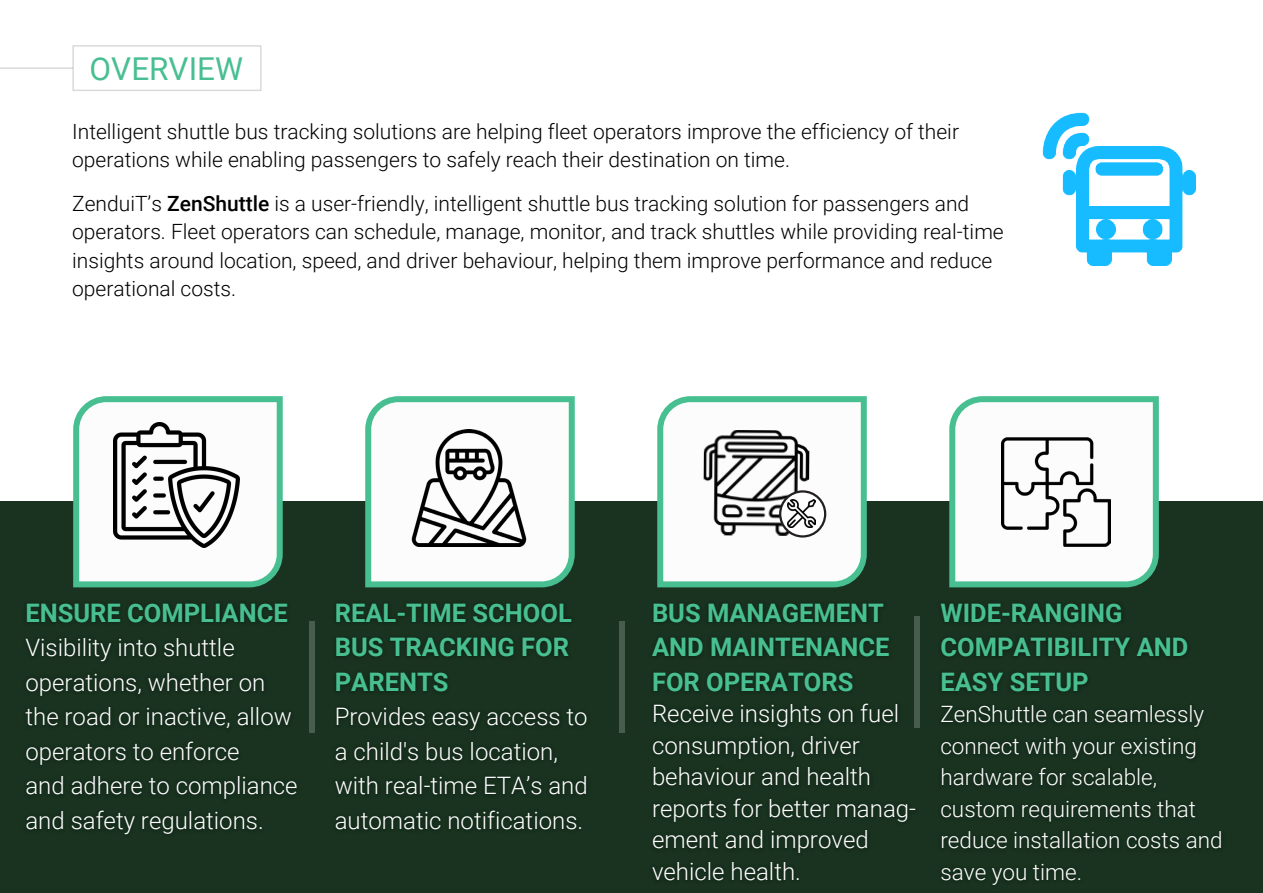
<style>
.page{position:relative;width:1263px;height:893px;background:#fff}
.page>*{position:absolute;margin:0;border:0;box-sizing:border-box;transform-origin:0 0}
.t1{font:31.5px "Roboto";color:#48bf91}
.t2{font:700 25.5px/34.5px "Roboto";color:#48bf91}
.t3{font:300 24px/34.5px "Roboto";color:#fff}
.t4{font:300 22.5px/31.5px "Roboto";color:#fff}
.t5{font:300 21px/28.5px "Roboto";color:#000}
.s1{font-weight:500}
</style>
<div class="page">
<div style="left:0;top:502px;width:1263px;height:391px;background:#193320"></div>
<hr style="left:0;top:67px;width:73px;height:2px;background:#000">
<svg style="left:73px;top:396px;width:210px;height:191px"></svg>
<svg style="left:365px;top:396px;width:210px;height:191px"></svg>
<svg style="left:657px;top:396px;width:210px;height:191px"></svg>
<svg style="left:949px;top:396px;width:210px;height:191px"></svg>
<div style="left:309px;top:621px;width:6px;height:111px;background:#485d4e"></div>
<div style="left:619px;top:621px;width:6px;height:111px;background:#485d4e"></div>
<img style="left:114px;top:422px;width:125px;height:126px">
<img style="left:1042px;top:112px;width:154px;height:154px">
<img style="left:1002px;top:438px;width:108px;height:108px">
<img style="left:410px;top:429px;width:118px;height:118px">
<img style="left:703px;top:430px;width:106px;height:106px">
<svg style="left:780px;top:491px;width:45px;height:45px"></svg>
<div style="left:779px;top:490px;width:47px;height:48px;border:2px solid #231f20;border-radius:50%"></div>
<img style="left:788px;top:500px;width:28px;height:28px">
<img style="left:654px;top:604px;width:266px;height:275px">
<h1 class="t1" style="left:90px;top:47px;width:155px">OVERVIEW</h1>
<p class="t5" style="left:72px;top:116px;width:888px">Intelligent shuttle bus tracking solutions are helping fleet operators improve the efficiency of their operations while enabling passengers to safely reach their destination on time.</p>
<p class="t5" style="left:72px;top:188px;width:933px">ZenduiT’s <span class="s1">ZenShuttle</span> is a user-friendly, intelligent shuttle bus tracking solution for passengers and operators. Fleet operators can schedule, manage, monitor, and track shuttles while providing real-time insights around location, speed, and driver behaviour, helping them improve performance and reduce operational costs.</p>
<p class="t2" style="left:25px;top:594px;width:264px">ENSURE COMPLIANCE</p>
<p class="t3" style="left:25px;top:630px;width:274px">Visibility into shuttle operations, whether on the road or inactive, allow operators to enforce<br>and adhere to compliance and safety regulations.</p>
<p class="t2" style="left:335px;top:594px;width:239px;text-align:justify">REAL-TIME SCHOOL BUS TRACKING FOR PARENTS</p>
<p class="t3" style="left:335px;top:699px;width:254px">Provides easy access to a child's bus location, with real-time ETA’s and automatic notifications.</p>
<p class="t2" style="left:652px;top:594px;width:239px">BUS MANAGEMENT<br>AND MAINTENANCE<br>FOR OPERATORS</p>
<p class="t3" style="left:652px;top:697px;width:265px;line-height:31.5px">Receive insights on fuel consumption, driver behaviour and health reports for better manag&shy;ement and improved vehicle health.</p>
<p class="t2" style="left:940px;top:594px;width:250px">WIDE-RANGING<br>COMPATIBILITY AND<br>EASY SETUP</p>
<p class="t4" style="left:940px;top:698px;width:284px">ZenShuttle can seamlessly connect with your existing hardware for scalable, custom requirements that reduce installation costs and save you time.</p>
</div>
